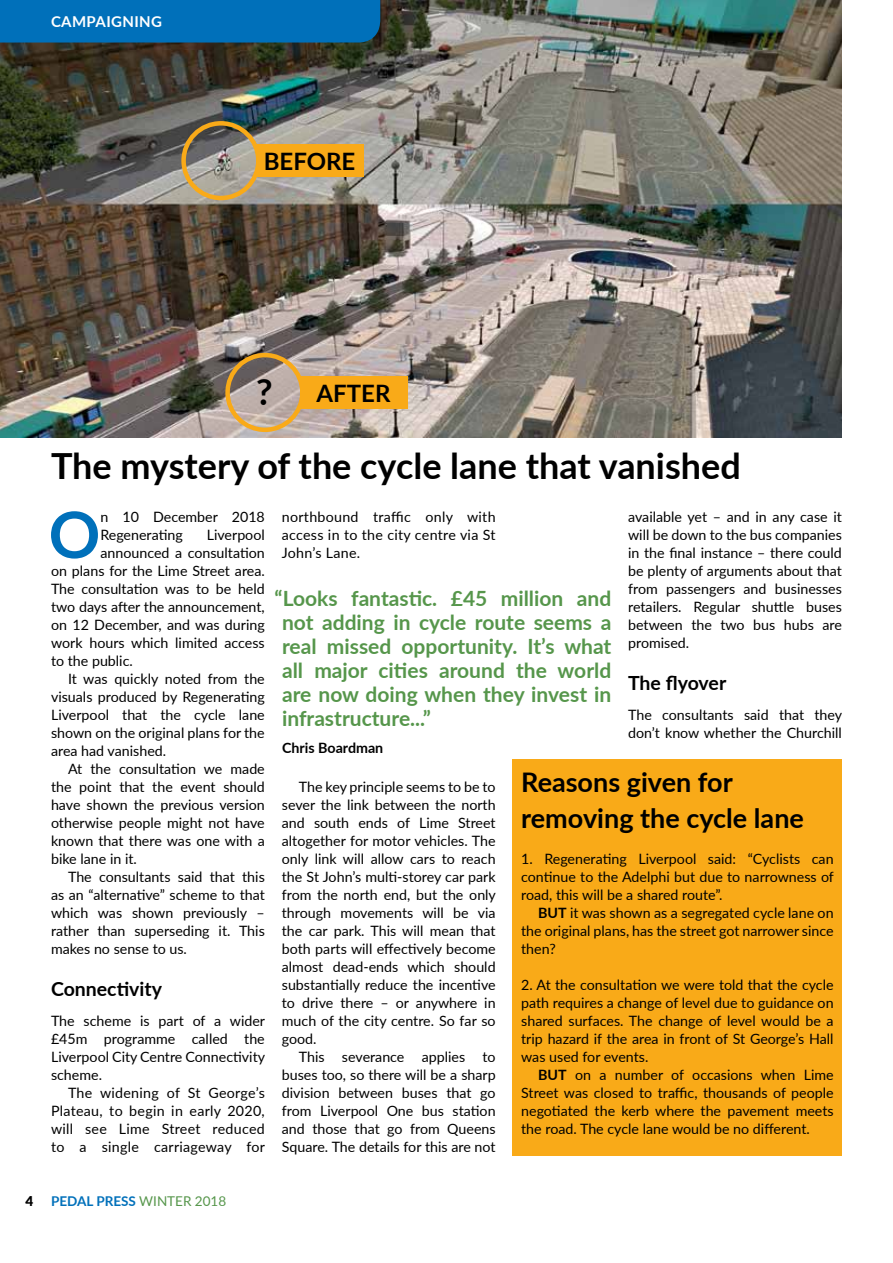
<style>
.page{position:relative;width:893px;height:1263px;background:#fff}
.page>*{position:absolute;margin:0;border:0;box-sizing:border-box;transform-origin:0 0}
.t1{font:700 64.05px "Lato";color:#0070ba}
.t2{font:700 36px "Lato";color:#000}
.t3{font:700 27px/36px "Lato";color:#000}
.t4{font:700 24px "Lato";color:#000}
.t5{font:700 21px/24px "Lato";color:#56964b;text-align:justify}
.t6{font:700 19.5px "Lato";color:#000}
.t7{font:700 15px "Lato";letter-spacing:.025em;color:#fff}
.t8{font:14.25px/18px "Lato";color:#000;text-align:justify}
.t9{font:700 14.25px "Lato";color:#000}
.t10{font:700 13.5px "Lato";color:#0070ba}
.t11{font:900 13.5px "Lato";color:#000}
.s1{font-size:36px}
.s2{font-weight:700}
.s3{font-weight:400;color:#56964b}
</style>
<div class="page">
<img style="left:0;top:0;width:842px;height:438px">
<div style="left:0;top:0;width:380px;height:44px;background:#0070ba"></div>
<div style="left:181px;top:121px;width:80px;height:79px;border:4px solid #f9aa18;border-radius:50%"></div>
<div style="left:225px;top:353px;width:80px;height:79px;border:4px solid #f9aa18;border-radius:50%"></div>
<div style="left:256px;top:144px;width:107px;height:32px;background:#f9aa18"></div>
<div style="left:300px;top:376px;width:107px;height:32px;background:#f9aa18"></div>
<div style="left:513px;top:759px;width:329px;height:396px;background:#f9aa18"></div>
<p class="t7" style="left:51px;top:10px;width:112px">CAMPAIGNING</p>
<h3 class="t4" style="left:264px;top:143px;width:93px">BEFORE</h3>
<h3 class="t4" style="left:256px;top:375px;width:136px"><span class="s1">?</span> AFTER</h3>
<h2 class="t2" style="left:51px;top:439px;width:691px">The mystery of the cycle lane that vanished</h2>
<h1 class="t1" style="left:49px;top:488px;width:53px">O</h1>
<p class="t8" style="left:100px;top:507px;width:166px">n 10 December 2018<br>Regenerating</p>
<p class="t8" style="left:207px;top:525px;width:60px">Liverpool</p>
<p class="t8" style="left:100px;top:543px;width:166px">announced a consultation</p>
<p class="t8" style="left:51px;top:561px;width:215px">on plans for the Lime Street area.</p>
<p class="t8" style="left:51px;top:579px;width:215px">The consultation was to be held</p>
<p class="t8" style="left:51px;top:597px;width:215px">two days after the announcement,</p>
<p class="t8" style="left:51px;top:615px;width:215px">on 12 December, and was during</p>
<p class="t8" style="left:51px;top:633px;width:215px">work hours which limited access</p>
<p class="t8" style="left:51px;top:651px;width:83px">to the public.</p>
<p class="t8" style="left:68px;top:669px;width:198px">It was quickly noted from the</p>
<p class="t8" style="left:51px;top:687px;width:215px">visuals produced by Regenerating</p>
<p class="t8" style="left:51px;top:705px;width:215px">Liverpool that the cycle lane</p>
<p class="t8" style="left:51px;top:723px;width:215px">shown on the original plans for the</p>
<p class="t8" style="left:51px;top:741px;width:117px">area had vanished.</p>
<p class="t8" style="left:68px;top:759px;width:198px">At the consultation we made</p>
<p class="t8" style="left:51px;top:777px;width:215px">the point that the event should</p>
<p class="t8" style="left:51px;top:795px;width:215px">have shown the previous version</p>
<p class="t8" style="left:51px;top:813px;width:215px">otherwise people might not have</p>
<p class="t8" style="left:51px;top:831px;width:215px">known that there was one with a</p>
<p class="t8" style="left:51px;top:849px;width:87px">bike lane in it.</p>
<p class="t8" style="left:68px;top:867px;width:198px">The consultants said that this</p>
<p class="t8" style="left:51px;top:885px;width:215px">as an “alternative” scheme to that</p>
<p class="t8" style="left:51px;top:903px;width:215px">which was shown previously –</p>
<p class="t8" style="left:51px;top:921px;width:215px">rather than superseding it. This</p>
<p class="t8" style="left:51px;top:939px;width:137px">makes no sense to us.</p>
<h3 class="t6" style="left:51px;top:975px;width:113px">Connectivity</h3>
<p class="t8" style="left:51px;top:1011px;width:216px">The scheme is part of a wider £45m programme called the Liverpool City Centre Connectivity scheme.</p>
<p class="t8" style="left:51px;top:1083px;width:216px;text-indent:17px">The widening of St George’s Plateau, to begin in early 2020, will see Lime Street reduced to a single carriageway for</p>
<p class="t8" style="left:282px;top:507px;width:215px">northbound traffic only with access in to the city centre via St John’s Lane.</p>
<h3 class="t5" style="left:282px;top:585px;width:331px;text-indent:-8px">“Looks fantastic. £45 million and not adding in cycle route seems a real missed opportunity. It’s what all major cities around the world are now doing when they invest in infrastructure...”</h3>
<p class="t9" style="left:282px;top:737px;width:103px">Chris Boardman</p>
<p class="t8" style="left:628px;top:507px;width:215px">available yet – and in any case it will be down to the bus companies in the final instance – there could be plenty of arguments about that from passengers and businesses retailers. Regular shuttle buses between the two bus hubs are promised.</p>
<h3 class="t6" style="left:628px;top:669px;width:100px">The flyover</h3>
<p class="t8" style="left:628px;top:705px;width:216px">The consultants said that they don’t know whether the Churchill</p>
<p class="t8" style="left:282px;top:777px;width:216px;text-indent:17px">The key principle seems to be to sever the link between the north and south ends of Lime Street altogether for motor vehicles. The only link will allow cars to reach the St John’s multi-storey car park from the north end, but the only through movements will be via the car park. This will mean that both parts will effectively become almost dead-ends which should substantially reduce the incentive to drive there – or anywhere in much of the city centre. So far so good.</p>
<p class="t8" style="left:282px;top:1047px;width:215px;text-indent:17px">This severance applies to buses too, so there will be a sharp division between buses that go from Liverpool One bus station and those that go from Queens Square. The details for this are not</p>
<h3 class="t3" style="left:521px;top:763px;width:284px">Reasons given for removing the cycle lane</h3>
<p class="t8" style="left:521px;top:849px;width:314px">1. Regenerating Liverpool said: “Cyclists can continue to the Adelphi but due to narrowness of road, this will be a shared route”.</p>
<p class="t8" style="left:521px;top:903px;width:314px;text-indent:17px"><span class="s2">BUT</span> it was shown as a segregated cycle lane on the original plans, has the street got narrower since then?</p>
<p class="t8" style="left:521px;top:975px;width:314px">2. At the consultation we were told that the cycle path requires a change of level due to guidance on shared surfaces. The change of level would be a trip hazard if the area in front of St George’s Hall was used for events.</p>
<p class="t8" style="left:521px;top:1065px;width:314px;text-indent:17px"><span class="s2">BUT</span> on a number of occasions when Lime Street was closed to traffic, thousands of people negotiated the kerb where the pavement meets the road. The cycle lane would be no different.</p>
<p class="t11" style="left:26px;top:1191px;width:9px">4</p>
<p class="t10" style="left:51px;top:1191px;width:177px">PEDAL PRESS <span class="s3">WINTER 2018</span></p>
</div>
